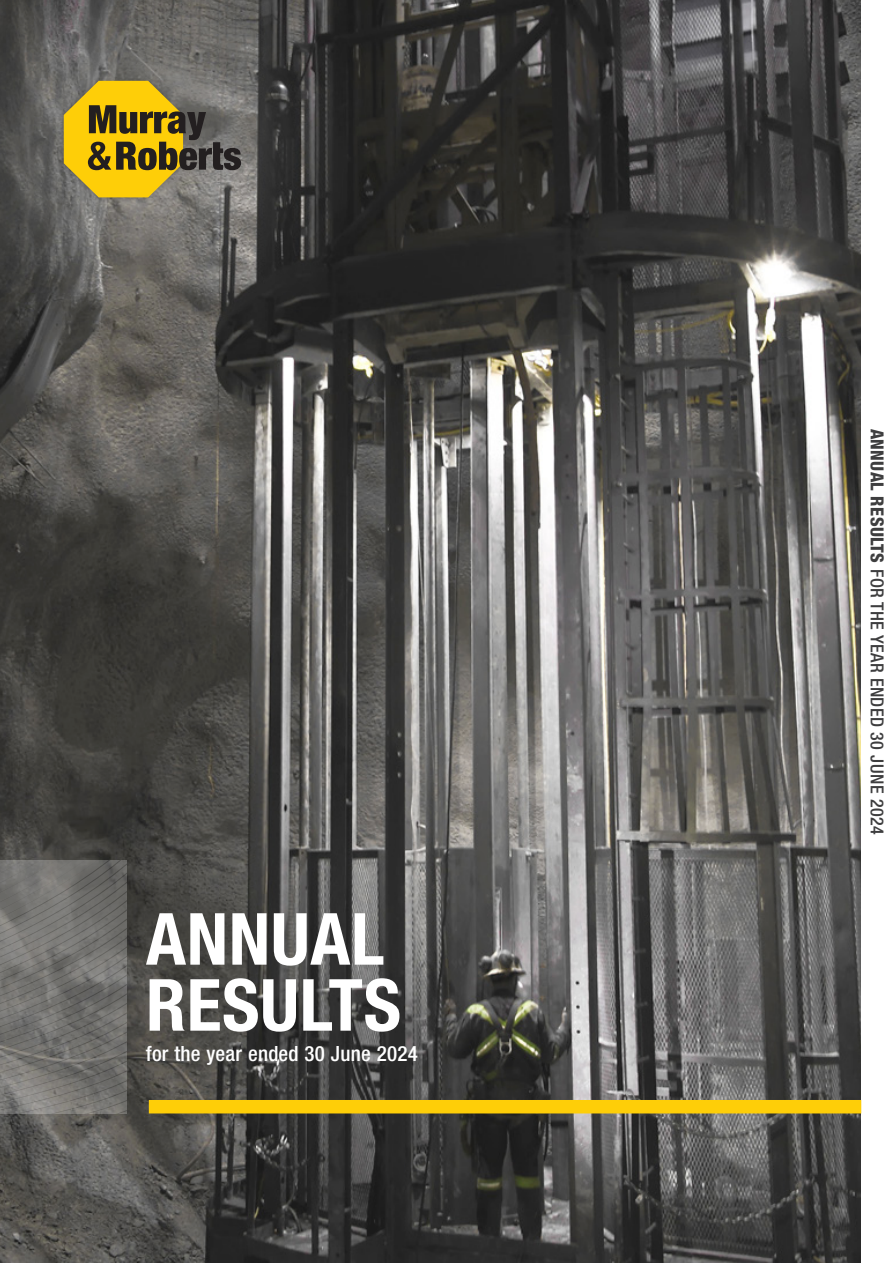
<style>
.page{position:relative;width:893px;height:1263px;background:#fff}
.page>*{position:absolute;margin:0;border:0;box-sizing:border-box;transform-origin:0 0}
.Main_heading-24{font:700 condensed 72px/66px "Helvetica Neue LT Std";letter-spacing:.01em;color:#fff}
.t1{font:500 condensed 21px "Helvetica Neue LT Std";letter-spacing:.01em;color:#fff}
.t2{font:500 condensed 18px "Helvetica Neue LT Std";letter-spacing:.02em;color:#3e3e3f}
.s1{font-weight:800}
</style>
<div class="page">
<img style="left:0;top:0;width:861px;height:1263px">
<svg style="left:0;top:0;width:393px;height:371px;background:#4a4947"></svg>
<div style="left:58px;top:78px;width:128px;height:125px;background:#231f20;opacity:.3"></div>
<svg style="left:64px;top:81px;width:177px;height:116px;background:#9d8836"></svg>
<div style="left:156px;top:1100px;width:698px;height:13px;background:#fece08"></div>
<svg style="left:0;top:860px;width:126px;height:253px;background:#747370"></svg>
<p class="Main_heading-24" style="left:146px;top:905px;width:257px">ANNUAL<br>RESULTS</p>
<p class="t1" style="left:146px;top:1041px;width:273px">for the year ended 30 June 2024</p>
<p class="t2" style="left:888px;top:429px;width:407px;rotate:90deg"><span class="s1">ANNUAL RESULTS</span> FOR THE YEAR ENDED 30 JUNE 2024</p>
</div>
